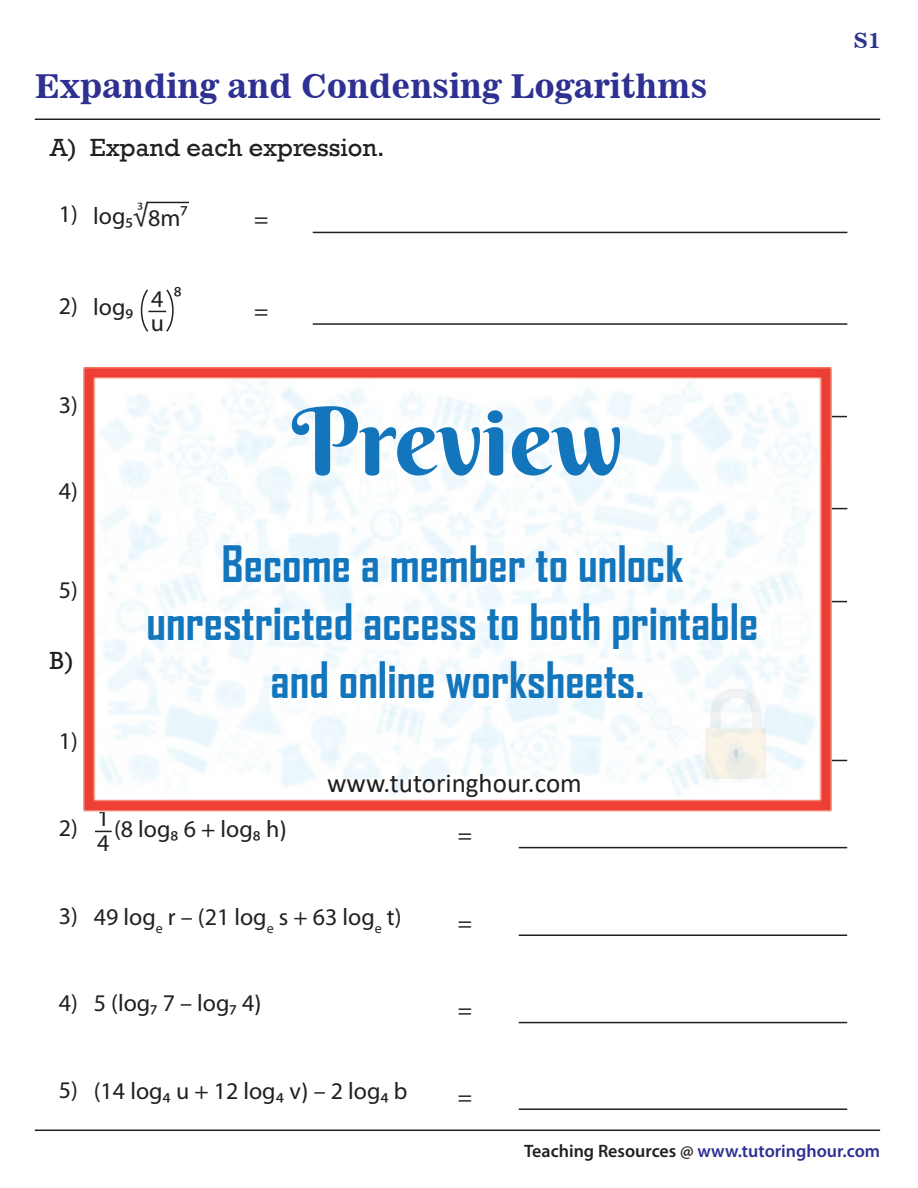
<style>
.page{position:relative;width:918px;height:1188px;background:#fff}
.page>*{position:absolute;margin:0;border:0;box-sizing:border-box;transform-origin:0 0}
.t1{font:94.05px "Berkshire Swash";color:#1375bc}
.t2{font:700 48px/57.6px "Agency FB";color:#1375bc;text-align:center}
.t3{font:33px "News 701 BT Bold A";color:#2e3092}
.t4{font:27px "Calibri";color:#211e1e}
.t5{font:25.5px "Rockwell";color:#231f20}
.t6{font:24px/24.5px "Myriad Pro";color:#231f20}
.t7{font:21px "News 701 BT Bold A";color:#2c3590}
.t8{font:600 18px "Myriad Pro";color:#2e3092}
.t9{font:18px "Myriad Pro";color:#231f20}
.s1{font-size:27px}
.s2{font-family:"Calibri"}
.s3{color:#231f20}
</style>
<div class="page">
<svg style="left:95px;top:831px;width:17px;height:1px"></svg>
<hr style="left:519px;top:847px;width:328px;height:1px;background:#231f20">
<hr style="left:519px;top:934px;width:328px;height:2px;background:#231f20">
<hr style="left:519px;top:1108px;width:328px;height:2px;background:#231f20">
<hr style="left:519px;top:760px;width:328px;height:1px;background:#231f20">
<hr style="left:519px;top:1022px;width:328px;height:1px;background:#231f20">
<svg style="left:140px;top:289px;width:34px;height:43px"></svg>
<hr style="left:147px;top:202px;width:42px;height:1px;background:#231f20">
<hr style="left:35px;top:119px;width:845px;height:1px;background:#231f20">
<hr style="left:35px;top:1130px;width:845px;height:1px;background:#231f20">
<hr style="left:312px;top:416px;width:535px;height:1px;background:#231f20">
<hr style="left:312px;top:601px;width:535px;height:1px;background:#231f20">
<hr style="left:313px;top:232px;width:534px;height:1px;background:#231f20">
<hr style="left:313px;top:323px;width:534px;height:2px;background:#231f20">
<hr style="left:313px;top:508px;width:534px;height:1px;background:#231f20">
<img style="left:84px;top:368px;width:747px;height:443px">
<h3 class="t3" style="left:35px;top:72px;width:674px">Expanding and Condensing Logarithms</h3>
<p class="t5" style="left:50px;top:138px;width:336px">A) Expand each expression.</p>
<p class="t6" style="left:93px;top:204px;width:56px">log5<span class="s1">√</span></p>
<p class="t9" style="left:138px;top:192px;width:7px">3</p>
<p class="t6" style="left:59px;top:203px;width:21px">1)</p>
<p class="t6" style="left:254px;top:208px;width:16px">=</p>
<p class="t6" style="left:148px;top:207px;width:41px">8m7</p>
<p class="t6" style="left:151px;top:287px;width:32px">4 8 u</p>
<p class="t6" style="left:59px;top:294px;width:21px">2)</p>
<p class="t6" style="left:254px;top:299px;width:16px">=</p>
<p class="t6" style="left:93px;top:296px;width:42px">log9</p>
<p class="t6" style="left:59px;top:393px;width:21px">3)</p>
<p class="t6" style="left:59px;top:479px;width:21px">4)</p>
<h1 class="t1" style="left:292px;top:387px;width:333px">Preview</h1>
<p class="t6" style="left:59px;top:578px;width:21px">5)</p>
<h2 class="t2" style="left:147px;top:539px;width:613px">Become a member to unlock unrestricted access to both printable and online worksheets.</h2>
<p class="t4" style="left:327px;top:774px;width:256px">www.tutoringhour.com</p>
<p class="t6" style="left:97px;top:807px;width:14px">1<br>4</p>
<p class="t6" style="left:59px;top:818px;width:229px">2) (8 log8 6 + log8 h<span class="s2">)</span></p>
<p class="t6" style="left:458px;top:824px;width:16px">=</p>
<p class="t6" style="left:59px;top:904px;width:21px">3)</p>
<p class="t6" style="left:94px;top:905px;width:380px">49 log<sub>e</sub> r – (21 log<sub>e</sub> s + 63 log<sub>e</sub> t) =</p>
<p class="t6" style="left:59px;top:991px;width:204px">4) 5 (log7 7 – log7 4<span class="s2">)</span></p>
<p class="t6" style="left:59px;top:1079px;width:350px">5) (14 log4 u + 12 log4 v<span class="s2">)</span> – 2 log4 b</p>
<p class="t6" style="left:458px;top:999px;width:16px">=</p>
<p class="t6" style="left:458px;top:1085px;width:16px">=</p>
<p class="t7" style="left:853px;top:31px;width:28px">S1</p>
<p class="t8" style="left:524px;top:1144px;width:357px"><span class="s3">Teaching Resources @</span> www.tutoringhour.com</p>
</div>
